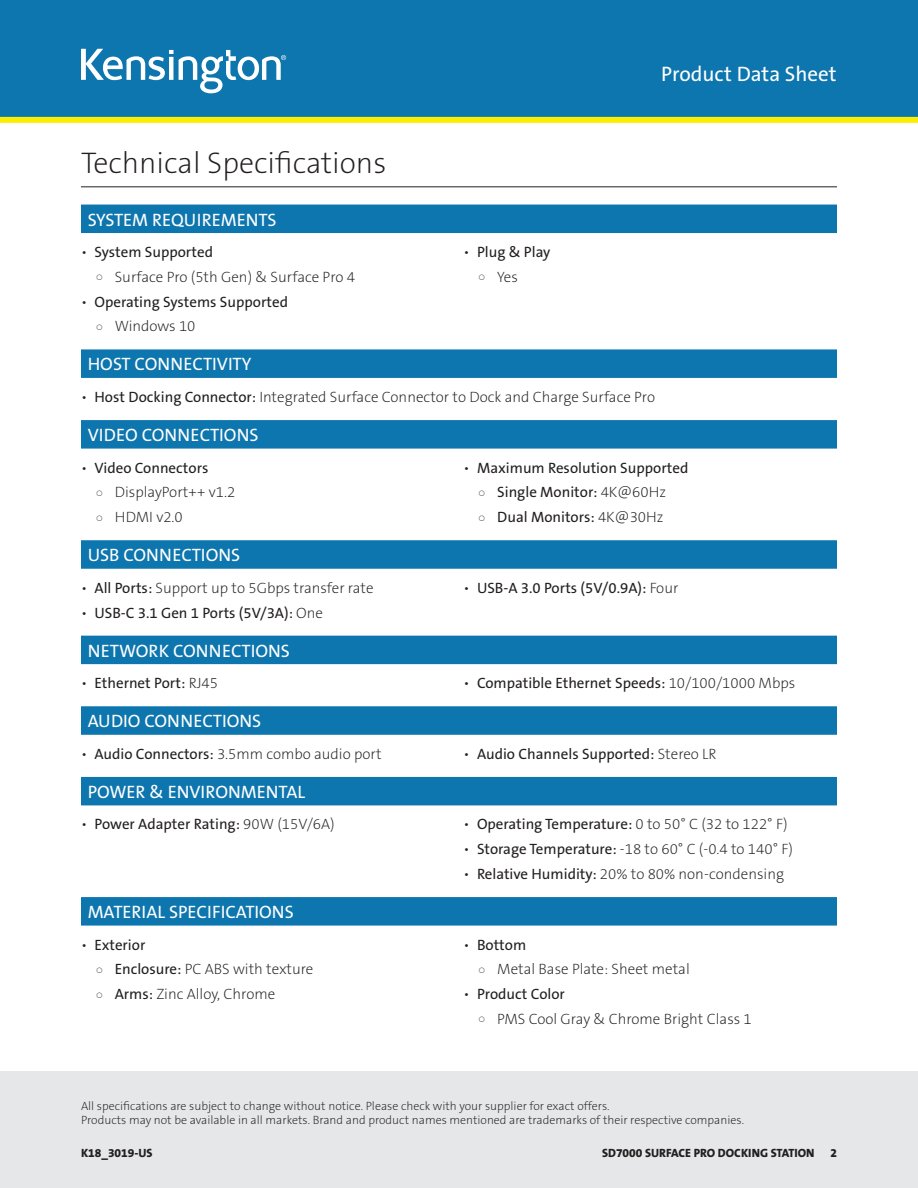
<style>
.page{position:relative;width:918px;height:1188px;background:#fff}
.page>*{position:absolute;margin:0;border:0;box-sizing:border-box;transform-origin:0 0}
.Main_Header_Black{font:30px "The Sans KENSINGTON2 XL";color:#231f20}
.t1{font:21px "The Sans KENSINGTON5 Rg";color:#fff}
.Blue_Bar_Header{font:18px "The Sans KENSINGTON5 Rg";color:#fff}
.t2{font:15px "The Sans KENSINGTON2 XL";color:#231f20}
.t3{font:15px "The Sans KENSINGTON5 Rg";color:#231f20}
.t4{font:12px/14.4px "The Sans KENSINGTON2 XL";color:#231f20}
.t5{font:12px "The Sans KENSINGTON8 XB";color:#231f20}
.s1{font-family:"The Sans KENSINGTON2 XL"}
.s2{font-family:"The Sans KENSINGTON5 Rg"}
</style>
<div class="page">
<div style="left:0;top:1071px;width:918px;height:117px;background:#e6e7e9"></div>
<div style="left:0;top:0;width:918px;height:120px;background:#0e76ae"></div>
<svg style="left:81px;top:49px;width:205px;height:44px"></svg>
<div style="left:0;top:117px;width:918px;height:6px;background:#fcee01"></div>
<hr style="left:81px;top:186px;width:756px;height:1px;background:#231f20">
<div style="left:81px;top:205px;width:756px;height:28px;background:#0e76ae"></div>
<div style="left:81px;top:349px;width:756px;height:29px;background:#0e76ae"></div>
<div style="left:81px;top:420px;width:756px;height:29px;background:#0e76ae"></div>
<div style="left:81px;top:540px;width:756px;height:29px;background:#0e76ae"></div>
<div style="left:81px;top:636px;width:756px;height:28px;background:#0e76ae"></div>
<div style="left:81px;top:706px;width:756px;height:29px;background:#0e76ae"></div>
<div style="left:81px;top:777px;width:756px;height:28px;background:#0e76ae"></div>
<div style="left:81px;top:897px;width:756px;height:29px;background:#0e76ae"></div>
<p class="Main_Header_Black" style="left:81px;top:147px;width:307px">Technical Specifications</p>
<p class="Blue_Bar_Header" style="left:88px;top:210px;width:190px">SYSTEM REQUIREMENTS</p>
<p class="t3" style="left:81px;top:244px;width:134px"><span class="s1">•</span> System Supported</p>
<p class="t2" style="left:115px;top:269px;width:242px">Surface Pro (5th Gen) &amp; Surface Pro 4</p>
<p class="t3" style="left:81px;top:293px;width:209px"><span class="s1">•</span> Operating Systems Supported</p>
<p class="t2" style="left:115px;top:318px;width:82px">Windows 10</p>
<p class="t3" style="left:464px;top:244px;width:89px"><span class="s1">•</span> Plug &amp; Play</p>
<p class="t2" style="left:497px;top:269px;width:22px">Yes</p>
<h2 class="t1" style="left:661px;top:63px;width:177px">Product Data Sheet</h2>
<p class="Blue_Bar_Header" style="left:88px;top:355px;width:165px">HOST CONNECTIVITY</p>
<p class="t2" style="left:81px;top:389px;width:576px">• <span class="s2">Host Docking Connector:</span> Integrated Surface Connector to Dock and Charge Surface Pro</p>
<p class="Blue_Bar_Header" style="left:88px;top:425px;width:172px">VIDEO CONNECTIONS</p>
<p class="t3" style="left:81px;top:460px;width:129px"><span class="s1">•</span> Video Connectors</p>
<p class="t2" style="left:115px;top:484px;width:122px">DisplayPort++ v1.2</p>
<p class="t2" style="left:115px;top:509px;width:70px">HDMI v2.0</p>
<p class="t3" style="left:464px;top:460px;width:226px"><span class="s1">•</span> Maximum Resolution Supported</p>
<p class="t3" style="left:497px;top:484px;width:170px">Single Monitor: <span class="s1">4K@60Hz</span></p>
<p class="t3" style="left:497px;top:509px;width:168px">Dual Monitors: <span class="s1">4K@30Hz</span></p>
<p class="Blue_Bar_Header" style="left:88px;top:546px;width:154px">USB CONNECTIONS</p>
<p class="t2" style="left:81px;top:580px;width:294px">• <span class="s2">All Ports:</span> Support up to 5Gbps transfer rate</p>
<p class="t3" style="left:81px;top:604px;width:244px"><span class="s1">•</span> USB-C 3.1 Gen 1 Ports (5V/3A): <span class="s1">One</span></p>
<p class="t3" style="left:464px;top:580px;width:216px"><span class="s1">•</span> USB-A 3.0 Ports (5V/0.9A): <span class="s1">Four</span></p>
<p class="Blue_Bar_Header" style="left:88px;top:641px;width:204px">NETWORK CONNECTIONS</p>
<p class="t3" style="left:81px;top:675px;width:139px"><span class="s1">•</span> Ethernet Port: <span class="s1">RJ45</span></p>
<p class="t3" style="left:464px;top:675px;width:333px"><span class="s1">•</span> Compatible Ethernet Speeds: <span class="s1">10/100/1000 Mbps</span></p>
<p class="Blue_Bar_Header" style="left:88px;top:712px;width:175px">AUDIO CONNECTIONS</p>
<p class="t2" style="left:81px;top:746px;width:302px">• <span class="s2">Audio Connectors:</span> 3.5mm combo audio port</p>
<p class="t3" style="left:464px;top:746px;width:255px"><span class="s1">•</span> Audio Channels Supported: <span class="s1">Stereo LR</span></p>
<p class="Blue_Bar_Header" style="left:88px;top:782px;width:219px">POWER &amp; ENVIRONMENTAL</p>
<p class="t3" style="left:81px;top:816px;width:255px"><span class="s1">•</span> Power Adapter Rating: <span class="s1">90W (15V/6A)</span></p>
<p class="t3" style="left:464px;top:816px;width:326px"><span class="s1">•</span> Operating Temperature: <span class="s1">0 to 50° C (32 to 122° F)</span></p>
<p class="t2" style="left:464px;top:841px;width:331px">• <span class="s2">Storage Temperature:</span> -18 to 60° C (-0.4 to 140° F)</p>
<p class="t2" style="left:464px;top:866px;width:322px">• <span class="s2">Relative Humidity:</span> 20% to 80% non-condensing</p>
<p class="Blue_Bar_Header" style="left:88px;top:902px;width:208px">MATERIAL SPECIFICATIONS</p>
<p class="t3" style="left:81px;top:937px;width:66px"><span class="s1">•</span> Exterior</p>
<p class="t2" style="left:115px;top:961px;width:200px"><span class="s2">Enclosure:</span> PC ABS with texture</p>
<p class="t2" style="left:115px;top:986px;width:162px"><span class="s2">Arms:</span> Zinc Alloy, Chrome</p>
<p class="t3" style="left:464px;top:937px;width:64px"><span class="s1">•</span> Bottom</p>
<p class="t2" style="left:497px;top:961px;width:194px">Metal Base Plate: Sheet metal</p>
<p class="t3" style="left:464px;top:986px;width:103px"><span class="s1">•</span> Product Color</p>
<p class="t2" style="left:497px;top:1011px;width:256px">PMS Cool Gray &amp; Chrome Bright Class 1</p>
<p class="t4" style="left:81px;top:1099px;width:665px">All specifications are subject to change without notice. Please check with your supplier for exact offers.<br>Products may not be available in all markets. Brand and product names mentioned are trademarks of their respective companies.</p>
<p class="t5" style="left:81px;top:1146px;width:73px">K18_3019-US</p>
<p class="t5" style="left:602px;top:1146px;width:214px">SD7000 SURFACE PRO DOCKING STATION</p>
<p class="t5" style="left:830px;top:1146px;width:8px">2</p>
</div>
